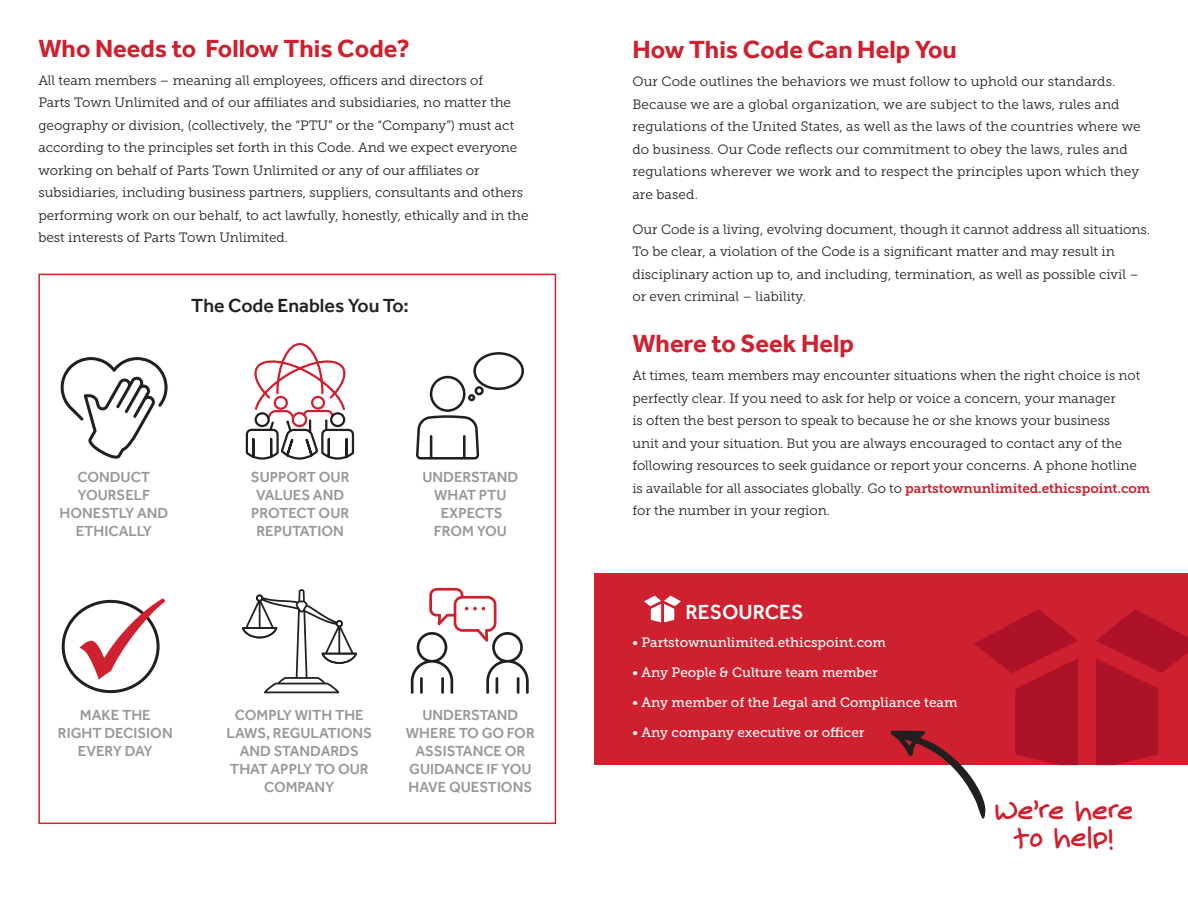
<style>
.page{position:relative;width:1188px;height:918px;background:#fff}
.page>*{position:absolute;margin:0;border:0;box-sizing:border-box;transform-origin:0 0}
.t1{font:700 25.5px "Effra";color:#cf202f}
.t2{font:500 21px "Effra";color:#fff}
.t3{font:500 19.5px "Effra";color:#231f20}
.t4{font:500 15px/18px "Effra";color:#96989a;text-align:center}
.t5{font:15px/27px "Innovation";color:#cf202f;text-align:center}
.t6{font:13.5px/22.5px "Museo Slab 300";color:#231f20}
.t7{font:13.5px "Museo Slab 500";color:#fff}
.s1{font-family:"Museo Slab 700";color:#cf202f}
</style>
<div class="page">
<div style="left:62px;top:600px;width:98px;height:93px;border:3px solid #231f20;border-radius:50%"></div>
<svg style="left:245px;top:343px;width:110px;height:117px"></svg>
<svg style="left:411px;top:588px;width:118px;height:106px"></svg>
<div style="left:38px;top:274px;width:518px;height:550px;border:2px solid #cf202f"></div>
<svg style="left:416px;top:352px;width:108px;height:108px"></svg>
<svg style="left:60px;top:356px;width:108px;height:104px"></svg>
<svg style="left:80px;top:598px;width:85px;height:82px"></svg>
<svg style="left:242px;top:589px;width:115px;height:104px"></svg>
<div style="left:594px;top:573px;width:594px;height:192px;background:#cf202f"></div>
<svg style="left:1096px;top:609px;width:92px;height:156px"></svg>
<svg style="left:644px;top:596px;width:37px;height:26px"></svg>
<svg style="left:890px;top:609px;width:188px;height:210px"></svg>
<p class="t1" style="left:38px;top:33px;width:373px">Who Needs to Follow This Code?</p>
<p class="t6" style="left:38px;top:69px;width:492px">All team members – meaning all employees, officers and directors of<br>Parts Town Unlimited and of our affiliates and subsidiaries, no matter the geography or division, (collectively, the “PTU” or the “Company”) must act according to the principles set forth in this Code. And we expect everyone working on behalf of Parts Town Unlimited or any of our affiliates or subsidiaries, including business partners, suppliers, consultants and others performing work on our behalf, to act lawfully, honestly, ethically and in the best interests of Parts Town Unlimited.</p>
<p class="t3" style="left:191px;top:294px;width:219px">The Code Enables You To:</p>
<p class="t4" style="left:60px;top:468px;width:110px">CONDUCT<br>YOURSELF<br>HONESTLY AND<br>ETHICALLY</p>
<p class="t4" style="left:251px;top:468px;width:100px">SUPPORT OUR<br>VALUES AND<br>PROTECT OUR<br>REPUTATION</p>
<p class="t4" style="left:422px;top:468px;width:97px">UNDERSTAND<br>WHAT PTU<br>EXPECTS<br>FROM YOU</p>
<p class="t4" style="left:58px;top:706px;width:116px">MAKE THE<br>RIGHT DECISION<br>EVERY DAY</p>
<p class="t4" style="left:227px;top:706px;width:147px">COMPLY WITH THE<br>LAWS, REGULATIONS<br>AND STANDARDS<br>THAT APPLY TO OUR<br>COMPANY</p>
<p class="t4" style="left:406px;top:706px;width:130px">UNDERSTAND<br>WHERE TO GO FOR<br>ASSISTANCE OR<br>GUIDANCE IF YOU<br>HAVE QUESTIONS</p>
<p class="t1" style="left:632px;top:35px;width:326px">How This Code Can Help You</p>
<p class="t6" style="left:632px;top:71px;width:510px">Our Code outlines the behaviors we must follow to uphold our standards.<br>Because we are a global organization, we are subject to the laws, rules and regulations of the United States, as well as the laws of the countries where we do business. Our Code reflects our commitment to obey the laws, rules and regulations wherever we work and to respect the principles upon which they are based.</p>
<p class="t6" style="left:632px;top:218px;width:519px">Our Code is a living, evolving document, though it cannot address all situations.<br>To be clear, a violation of the Code is a significant matter and may result in disciplinary action up to, and including, termination, as well as possible civil – or even criminal – liability.</p>
<p class="t1" style="left:632px;top:329px;width:223px">Where to Seek Help</p>
<p class="t6" style="left:632px;top:365px;width:519px">At times, team members may encounter situations when the right choice is not perfectly clear. If you need to ask for help or voice a concern, your manager<br>is often the best person to speak to because he or she knows your business<br>unit and your situation. But you are always encouraged to contact any of the following resources to seek guidance or report your concerns. A phone hotline is available for all associates globally. Go to <span class="s1">partstownunlimited.ethicspoint.com </span>for the number in your region.</p>
<p class="t2" style="left:685px;top:599px;width:120px">RESOURCES</p>
<p class="t7" style="left:633px;top:635px;width:255px">• Partstownunlimited.ethicspoint.com</p>
<p class="t7" style="left:633px;top:665px;width:247px">• Any People &amp; Culture team member</p>
<p class="t7" style="left:633px;top:695px;width:326px">• Any member of the Legal and Compliance team</p>
<p class="t7" style="left:633px;top:725px;width:234px">• Any company executive or officer</p>
<p class="t5" style="left:995px;top:799px;width:140px">We’re here to help!</p>
</div>
